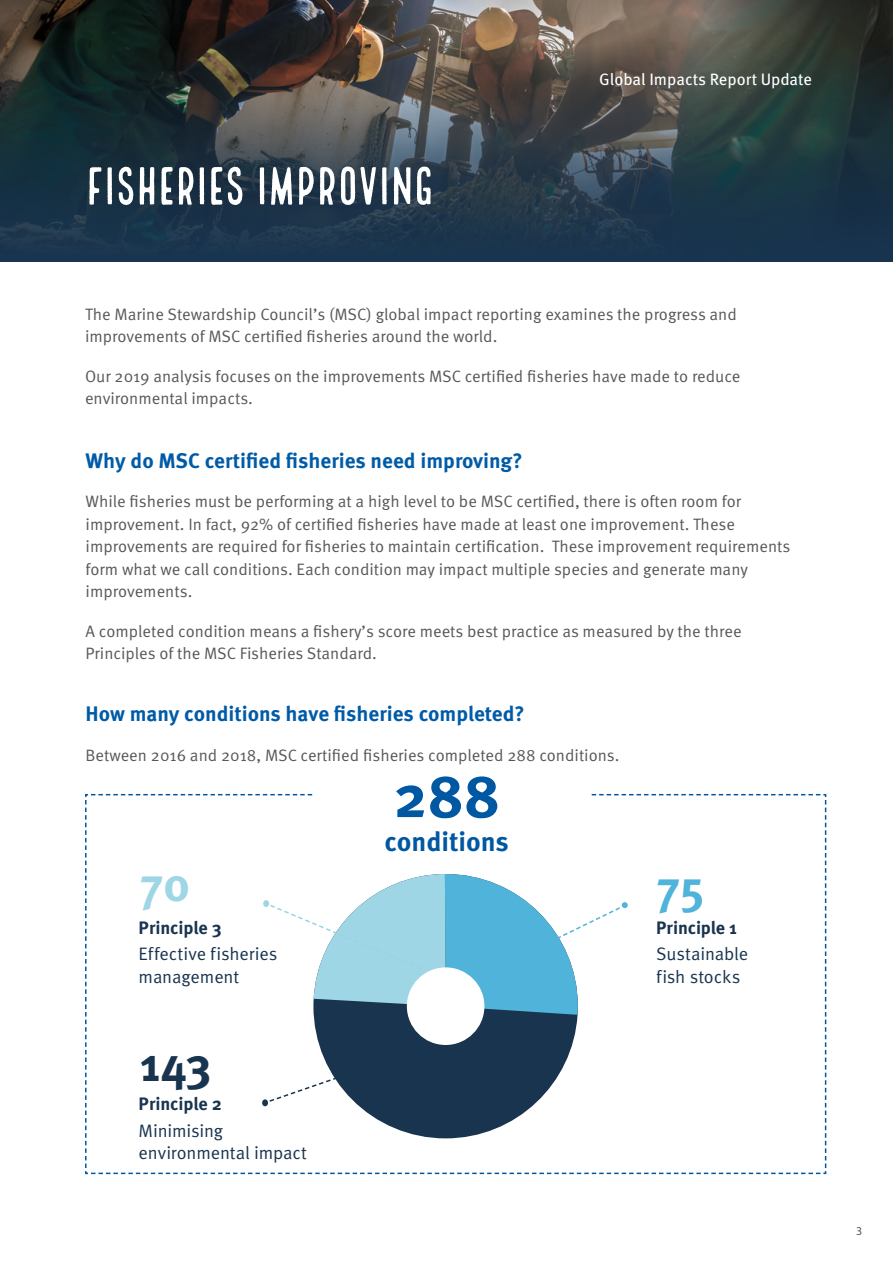
<style>
.page{position:relative;width:893px;height:1263px;background:#fff}
.page>*{position:absolute;margin:0;border:0;box-sizing:border-box;transform-origin:0 0}
.t1{font:700 60px "Meta Pro";color:#0058a2}
.t2{font:52.35px "Local Brewery Four";letter-spacing:-.02em;color:#fff}
.t3{font:700 48px "Meta Pro";color:#18344f}
.t4{font:700 48px "Meta Pro";color:#50b3d9}
.t5{font:700 48px "Meta Pro";color:#9ed6e6}
.t6{font:700 27px "Meta Pro";color:#0058a2}
.t7{font:700 21px "Meta Pro";color:#005ba7}
.t8{font:18px/22.5px "Meta Pro";letter-spacing:-.01em;color:#18344f}
.t9{font:700 18px "Meta Pro";letter-spacing:-.01em;color:#18344f}
.t10{font:16.5px/22.5px "Meta Pro";color:#575756}
.t11{font:16.5px "Meta Pro";color:#fff}
.t12{font:12px "Myriad Pro";color:#575756}
</style>
<div class="page">
<img style="left:0;top:0;width:893px;height:43px">
<svg style="left:0;top:43px;width:893px;height:218px;background:#2e3c44"></svg>
<svg style="left:85px;top:794px;width:741px;height:380px"></svg>
<div style="left:407px;top:967px;width:77px;height:78px;background:#fff;border-radius:50%"></div>
<h2 class="t2" style="left:86px;top:157px;width:351px">FISHERIES IMPROVING</h2>
<p class="t11" style="left:599px;top:69px;width:214px">Global Impacts Report Update</p>
<p class="t10" style="left:85px;top:303px;width:653px">The Marine Stewardship Council’s (MSC) global impact reporting examines the progress and improvements of MSC certified fisheries around the world.</p>
<p class="t10" style="left:85px;top:365px;width:657px">Our 2019 analysis focuses on the improvements MSC certified fisheries have made to reduce environmental impacts.</p>
<p class="t7" style="left:86px;top:447px;width:438px">Why do MSC certified fisheries need improving?</p>
<p class="t10" style="left:86px;top:491px;width:706px">While fisheries must be performing at a high level to be MSC certified, there is often room for improvement. In fact, 92% of certified fisheries have made at least one improvement. These improvements are required for fisheries to maintain certification. These improvement requirements form what we call conditions. Each condition may impact multiple species and generate many improvements.</p>
<p class="t10" style="left:86px;top:620px;width:658px">A completed condition means a fishery’s score meets best practice as measured by the three<br>Principles of the MSC Fisheries Standard.</p>
<p class="t7" style="left:86px;top:701px;width:441px">How many conditions have fisheries completed?</p>
<p class="t10" style="left:86px;top:744px;width:535px">Between 2016 and 2018, MSC certified fisheries completed 288 conditions.</p>
<h1 class="t1" style="left:393px;top:758px;width:108px">288</h1>
<h3 class="t5" style="left:140px;top:854px;width:52px">70</h3>
<p class="t9" style="left:139px;top:916px;width:85px">Principle 3</p>
<p class="t8" style="left:139px;top:943px;width:140px">Effective fisheries management</p>
<h3 class="t3" style="left:140px;top:1034px;width:73px">143</h3>
<p class="t9" style="left:139px;top:1092px;width:85px">Principle 2</p>
<p class="t8" style="left:139px;top:1120px;width:170px">Minimising environmental impact</p>
<h3 class="t6" style="left:385px;top:824px;width:126px">conditions</h3>
<h3 class="t4" style="left:656px;top:857px;width:50px">75</h3>
<p class="t9" style="left:656px;top:916px;width:82px">Principle 1</p>
<p class="t8" style="left:656px;top:943px;width:94px">Sustainable fish stocks</p>
<p class="t12" style="left:856px;top:1224px;width:8px">3</p>
</div>
